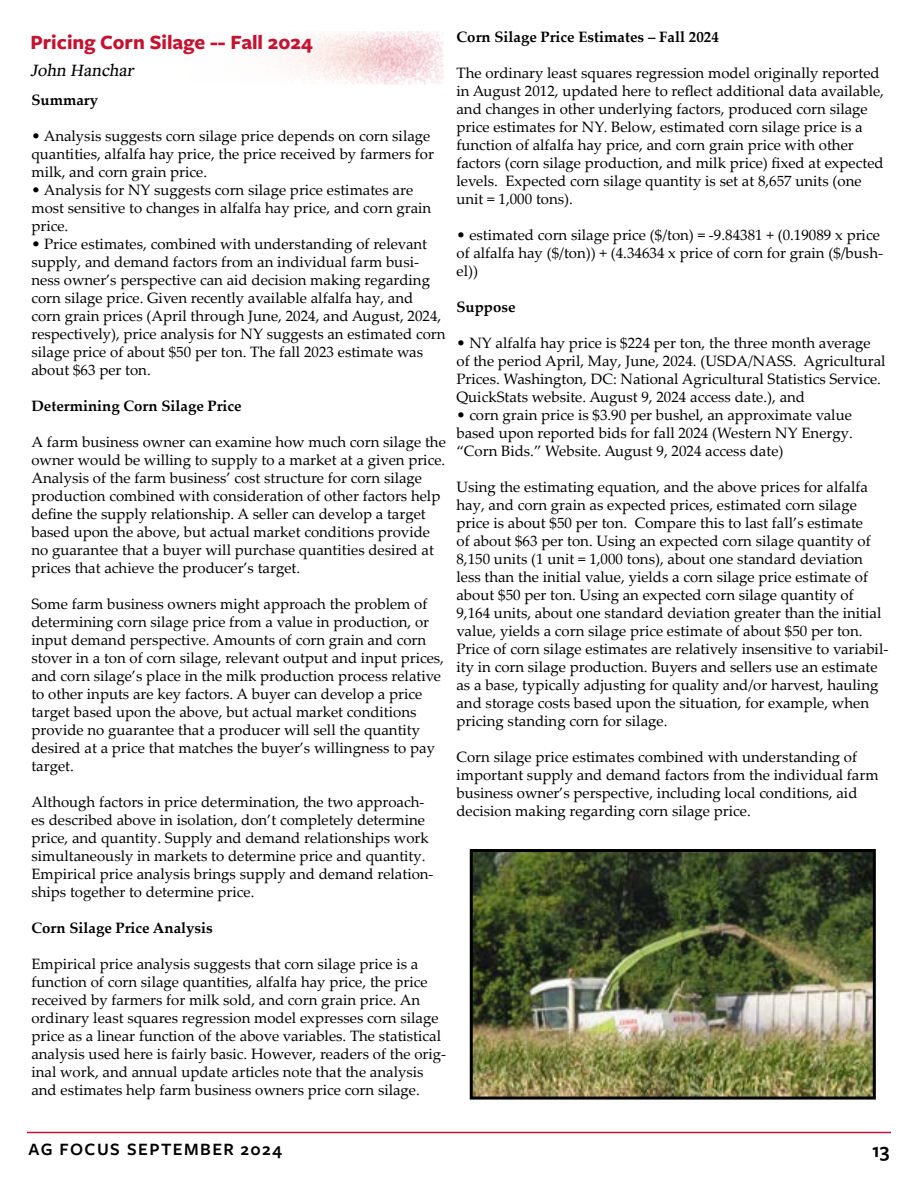
<style>
.page{position:relative;width:918px;height:1188px;background:#fff}
.page>*{position:absolute;margin:0;border:0;box-sizing:border-box;transform-origin:0 0}
.t1{font:700 21px "Freight Sans Pro";color:#c41230}
.t2{font:600 21px "Freight Sans Pro";color:#000}
.t3{font:600 18px "Freight Sans Pro";letter-spacing:.08em;color:#000}
.t4{font:500 18px "Freight Text Pro";color:#000}
.t5{font:15px/18px "Palatino Linotype";color:#000}
.t6{font:700 15px "Palatino Linotype";color:#000}
</style>
<div class="page">
<hr style="left:27px;top:1132px;width:864px;height:1px;background:#c41230">
<svg style="left:283px;top:31px;width:160px;height:53px"></svg>
<img style="left:474px;top:853px;width:398px;height:243px">
<div style="left:470px;top:849px;width:406px;height:251px;border:3px solid #000"></div>
<h1 class="t1" style="left:30px;top:27px;width:284px">Pricing Corn Silage -- Fall 2024</h1>
<p class="t4" style="left:30px;top:58px;width:108px">John Hanchar</p>
<p class="t6" style="left:31px;top:90px;width:68px">Summary</p>
<p class="t5" style="left:31px;top:127px;width:404px">• Analysis suggests corn silage price depends on corn silage quantities, alfalfa hay price, the price received by farmers for milk, and corn grain price.</p>
<p class="t5" style="left:31px;top:181px;width:401px">• Analysis for NY suggests corn silage price estimates are most sensitive to changes in alfalfa hay price, and corn grain price.</p>
<p class="t5" style="left:31px;top:235px;width:416px">• Price estimates, combined with understanding of relevant supply, and demand factors from an individual farm busi&shy;ness owner’s perspective can aid decision making regarding corn silage price. Given recently available alfalfa hay, and corn grain prices (April through June, 2024, and August, 2024, respectively), price analysis for NY suggests an estimated corn silage price of about $50 per ton. The fall 2023 estimate was about $63 per ton.</p>
<p class="t6" style="left:31px;top:396px;width:212px">Determining Corn Silage Price</p>
<p class="t5" style="left:31px;top:433px;width:416px">A farm business owner can examine how much corn silage the owner would be willing to supply to a market at a given price.<br>Analysis of the farm business’ cost structure for corn silage production combined with consideration of other factors help define the supply relationship. A seller can develop a target based upon the above, but actual market conditions provide no guarantee that a buyer will purchase quantities desired at prices that achieve the producer’s target.</p>
<p class="t5" style="left:31px;top:595px;width:414px">Some farm business owners might approach the problem of determining corn silage price from a value in production, or input demand perspective. Amounts of corn grain and corn stover in a ton of corn silage, relevant output and input prices, and corn silage’s place in the milk production process relative to other inputs are key factors. A buyer can develop a price target based upon the above, but actual market conditions provide no guarantee that a producer will sell the quantity desired at a price that matches the buyer’s willingness to pay target.</p>
<p class="t5" style="left:31px;top:793px;width:404px">Although factors in price determination, the two approach&shy;es described above in isolation, don’t completely determine price, and quantity. Supply and demand relationships work simultaneously in markets to determine price and quantity.<br>Empirical price analysis brings supply and demand relation&shy;ships together to determine price.</p>
<p class="t6" style="left:31px;top:918px;width:183px">Corn Silage Price Analysis</p>
<p class="t5" style="left:31px;top:955px;width:416px">Empirical price analysis suggests that corn silage price is a function of corn silage quantities, alfalfa hay price, the price received by farmers for milk sold, and corn grain price. An ordinary least squares regression model expresses corn silage price as a linear function of the above variables. The statistical analysis used here is fairly basic. However, readers of the orig&shy;inal work, and annual update articles note that the analysis and estimates help farm business owners price corn silage.</p>
<p class="t6" style="left:456px;top:26px;width:264px">Corn Silage Price Estimates – Fall 2024</p>
<p class="t5" style="left:456px;top:63px;width:429px">The ordinary least squares regression model originally reported in August 2012, updated here to reflect additional data available, and changes in other underlying factors, produced corn silage price estimates for NY. Below, estimated corn silage price is a function of alfalfa hay price, and corn grain price with other factors (corn silage production, and milk price) fixed at expected levels. Expected corn silage quantity is set at 8,657 units (one unit = 1,000 tons).</p>
<p class="t5" style="left:456px;top:225px;width:428px">• estimated corn silage price ($/ton) = -9.84381 + (0.19089 x price of alfalfa hay ($/ton)) + (4.34634 x price of corn for grain ($/bush&shy;el))</p>
<p class="t6" style="left:456px;top:296px;width:61px">Suppose</p>
<p class="t5" style="left:456px;top:333px;width:431px">• NY alfalfa hay price is $224 per ton, the three month average of the period April, May, June, 2024. (USDA/NASS. Agricultural Prices. Washington, DC: National Agricultural Statistics Service.<br>QuickStats website. August 9, 2024 access date.), and</p>
<p class="t5" style="left:456px;top:405px;width:398px;text-align:justify">• corn grain price is $3.90 per bushel, an approximate value based upon reported bids for fall 2024 (Western NY Energy. “Corn Bids.” Website. August 9, 2024 access date)</p>
<p class="t5" style="left:456px;top:477px;width:433px">Using the estimating equation, and the above prices for alfalfa hay, and corn grain as expected prices, estimated corn silage price is about $50 per ton. Compare this to last fall’s estimate<br>of about $63 per ton. Using an expected corn silage quantity of 8,150 units (1 unit = 1,000 tons), about one standard deviation less than the initial value, yields a corn silage price estimate of about $50 per ton. Using an expected corn silage quantity of 9,164 units, about one standard deviation greater than the initial value, yields a corn silage price estimate of about $50 per ton.<br>Price of corn silage estimates are relatively insensitive to variabil&shy;ity in corn silage production. Buyers and sellers use an estimate as a base, typically adjusting for quality and/or harvest, hauling and storage costs based upon the situation, for example, when pricing standing corn for silage.</p>
<p class="t5" style="left:456px;top:747px;width:424px">Corn silage price estimates combined with understanding of important supply and demand factors from the individual farm business owner’s perspective, including local conditions, aid decision making regarding corn silage price.</p>
<p class="t3" style="left:28px;top:1137px;width:255px">AG FOCUS SEPTEMBER 2024</p>
<h1 class="t2" style="left:872px;top:1136px;width:19px">13</h1>
</div>
